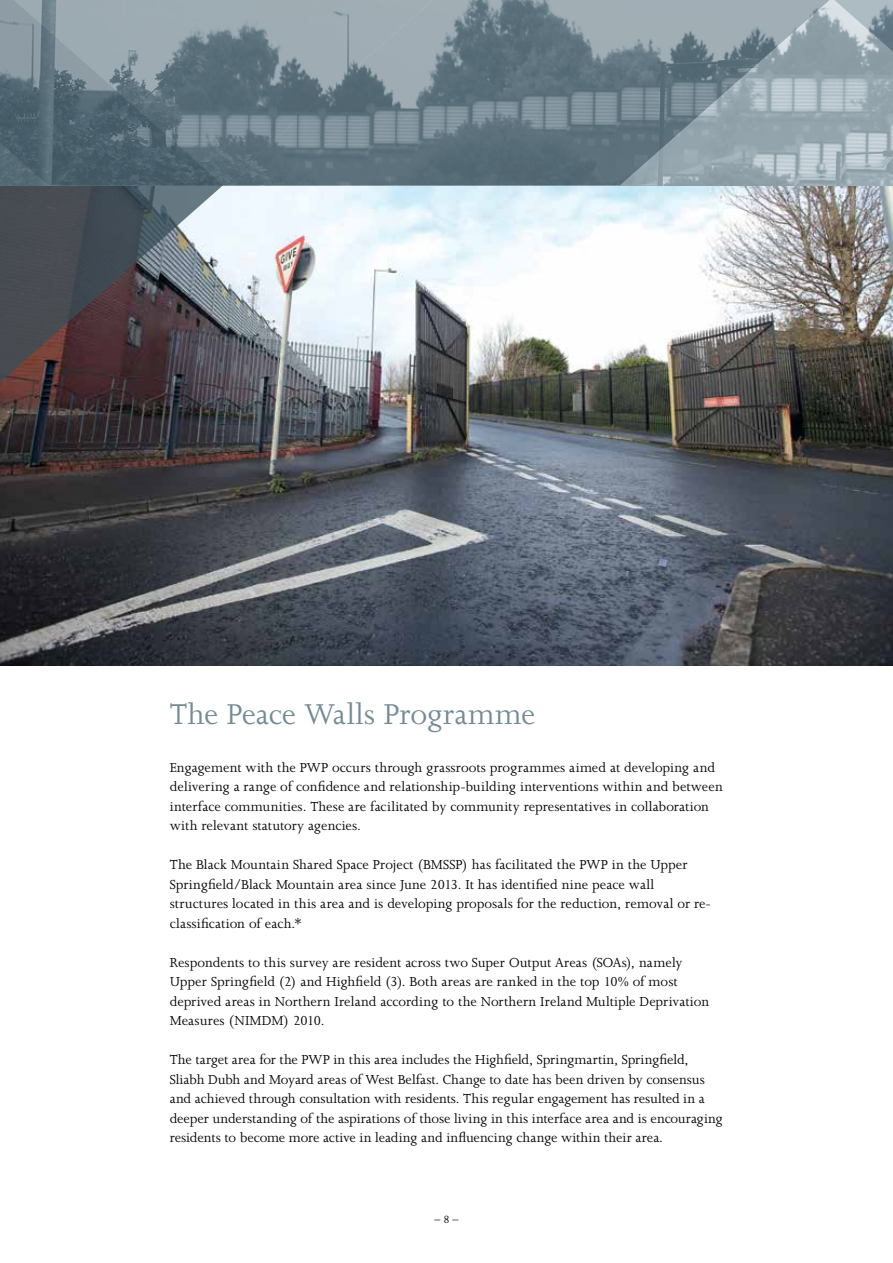
<style>
.page{position:relative;width:893px;height:1263px;background:#fff}
.page>*{position:absolute;margin:0;border:0;box-sizing:border-box;transform-origin:0 0}
.t1{font:33px "Joanna MT Std";color:#748a96}
.t2{font:15px/19.5px "Joanna MT Std";color:#000}
.t3{font:12px "Joanna MT Std";color:#000}
</style>
<div class="page">
<img style="left:0;top:185px;width:893px;height:481px">
<img style="left:0;top:185px;width:647px;height:219px">
<svg style="left:223px;top:0;width:670px;height:185px;background:#7e9099"></svg>
<svg style="left:0;top:0;width:223px;height:185px;background:#6c7f89"></svg>
<h1 class="t1" style="left:170px;top:696px;width:367px">The Peace Walls Programme</h1>
<p class="t2" style="left:170px;top:757px;width:555px">Engagement with the PWP occurs through grassroots programmes aimed at developing and delivering a range of confidence and relationship-building interventions within and between interface communities. These are facilitated by community representatives in collaboration with relevant statutory agencies.</p>
<p class="t2" style="left:170px;top:855px;width:543px">The Black Mountain Shared Space Project (BMSSP) has facilitated the PWP in the Upper Springfield/Black Mountain area since June 2013. It has identified nine peace wall structures located in this area and is developing proposals for the reduction, removal or re&shy;classification of each.*</p>
<p class="t2" style="left:170px;top:952px;width:541px">Respondents to this survey are resident across two Super Output Areas (SOAs), namely Upper Springfield (2) and Highfield (3). Both areas are ranked in the top 10% of most deprived areas in Northern Ireland according to the Northern Ireland Multiple Deprivation Measures (NIMDM) 2010.</p>
<p class="t2" style="left:170px;top:1050px;width:555px">The target area for the PWP in this area includes the Highfield, Springmartin, Springfield, Sliabh Dubh and Moyard areas of West Belfast. Change to date has been driven by consensus and achieved through consultation with residents. This regular engagement has resulted in a deeper understanding of the aspirations of those living in this interface area and is encouraging residents to become more active in leading and influencing change within their area.</p>
<p class="t3" style="left:434px;top:1213px;width:26px">– 8 –</p>
</div>
